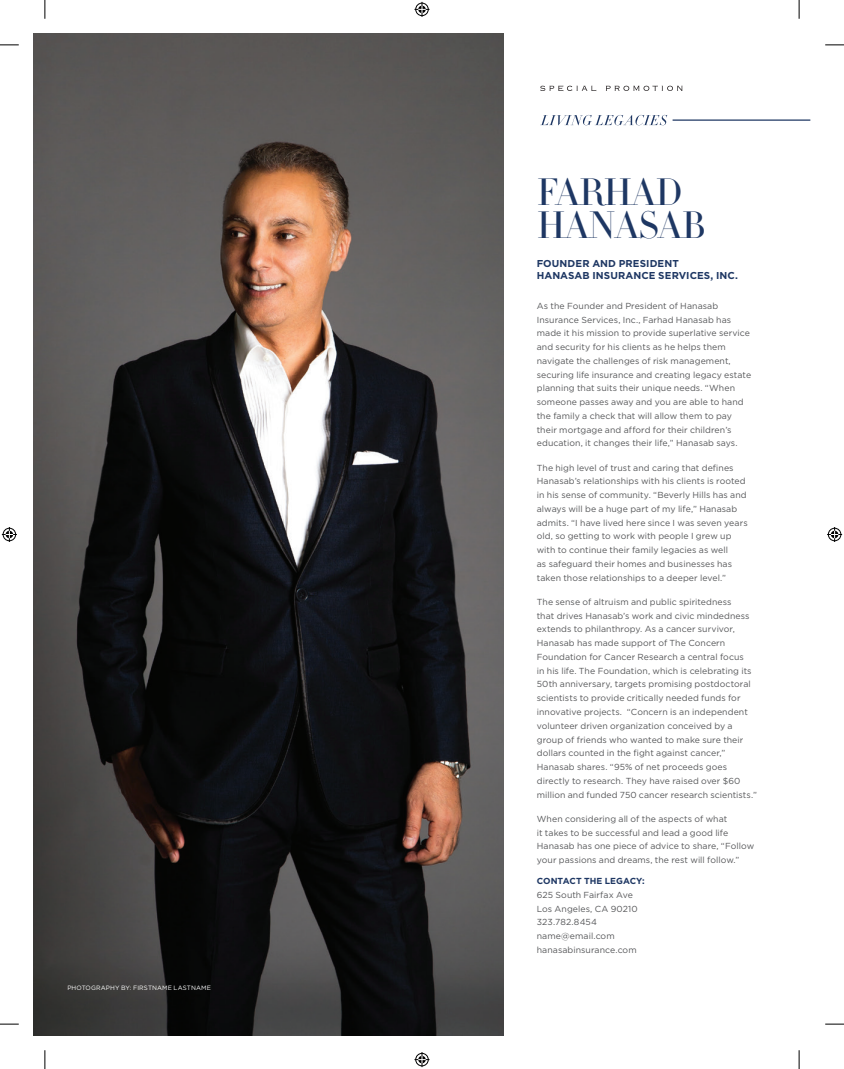
<style>
.page{position:relative;width:844px;height:1069px;background:#fff}
.page>*{position:absolute;margin:0;border:0;box-sizing:border-box;transform-origin:0 0}
.t1{font:37.5px/32.5px "Didot HTF L24 Light";letter-spacing:-.025em;color:#1e3763}
.t2{font:700 10px/12.5px "Gotham";letter-spacing:.01em;color:#1e3763}
.t3{font:8.75px/13.8px "Gotham";letter-spacing:.005em;color:#57585a}
.t4{font:700 8.75px "Gotham";color:#1e3763}
.t5{font:6.25px "Gotham";letter-spacing:.015em;color:#fff}
</style>
<div class="page">
<img style="left:34px;top:34px;width:469px;height:1001px">
<hr style="left:672px;top:119px;width:138px;height:2px;background:#1e3763">
<svg style="left:540px;top:115px;width:127px;height:10px"></svg>
<svg style="left:540px;top:85px;width:56px;height:6px"></svg>
<svg style="left:606px;top:85px;width:76px;height:6px"></svg>
<svg style="left:0;top:44px;width:19px;height:2px"></svg>
<svg style="left:825px;top:44px;width:18px;height:2px"></svg>
<svg style="left:0;top:1023px;width:19px;height:1px"></svg>
<svg style="left:825px;top:1023px;width:18px;height:1px"></svg>
<svg style="left:44px;top:0;width:2px;height:19px"></svg>
<svg style="left:44px;top:1050px;width:2px;height:18px"></svg>
<svg style="left:798px;top:0;width:1px;height:19px"></svg>
<svg style="left:798px;top:1050px;width:1px;height:18px"></svg>
<svg style="left:414px;top:2px;width:15px;height:15px"></svg>
<svg style="left:414px;top:1052px;width:15px;height:15px"></svg>
<svg style="left:2px;top:527px;width:15px;height:15px"></svg>
<svg style="left:827px;top:527px;width:15px;height:15px"></svg>
<p class="t5" style="left:67px;top:984px;width:145px">PHOTOGRAPHY BY: FIRSTNAME LASTNAME</p>
<h1 class="t1" style="left:536px;top:178px;width:170px">FARHAD<br>HANASAB</h1>
<p class="t2" style="left:536px;top:257px;width:203px">FOUNDER AND PRESIDENT<br>HANASAB INSURANCE SERVICES, INC.</p>
<p class="t3" style="left:536px;top:299px;width:216px">As the Founder and President of Hanasab Insurance Services, Inc., Farhad Hanasab has made it his mission to provide superlative service and security for his clients as he helps them navigate the challenges of risk management, securing life insurance and creating legacy estate planning that suits their unique needs. “When someone passes away and you are able to hand the family a check that will allow them to pay their mortgage and afford for their children’s education, it changes their life,” Hanasab says.</p>
<p class="t3" style="left:536px;top:460px;width:212px">The high level of trust and caring that defines Hanasab’s relationships with his clients is rooted in his sense of community. “Beverly Hills has and always will be a huge part of my life,” Hanasab admits. “I have lived here since I was seven years old, so getting to work with people I grew up with to continue their family legacies as well<br>as safeguard their homes and businesses has taken those relationships to a deeper level.”</p>
<p class="t3" style="left:536px;top:595px;width:222px">The sense of altruism and public spiritedness<br>that drives Hanasab’s work and civic mindedness extends to philanthropy. As a cancer survivor, Hanasab has made support of The Concern Foundation for Cancer Research a central focus<br>in his life. The Foundation, which is celebrating its 50th anniversary, targets promising postdoctoral scientists to provide critically needed funds for innovative projects. “Concern is an independent volunteer driven organization conceived by a group of friends who wanted to make sure their dollars counted in the fight against cancer,” Hanasab shares. “95% of net proceeds goes directly to research. They have raised over $60 million and funded 750 cancer research scientists.”</p>
<p class="t3" style="left:536px;top:811px;width:219px">When considering all of the aspects of what<br>it takes to be successful and lead a good life Hanasab has one piece of advice to share, “Follow your passions and dreams, the rest will follow.”</p>
<p class="t4" style="left:536px;top:875px;width:110px">CONTACT THE LEGACY:</p>
<p class="t3" style="left:536px;top:887px;width:102px">625 South Fairfax Ave<br>Los Angeles, CA 90210<br>323.782.8454 name@email.com hanasabinsurance.com</p>
</div>
